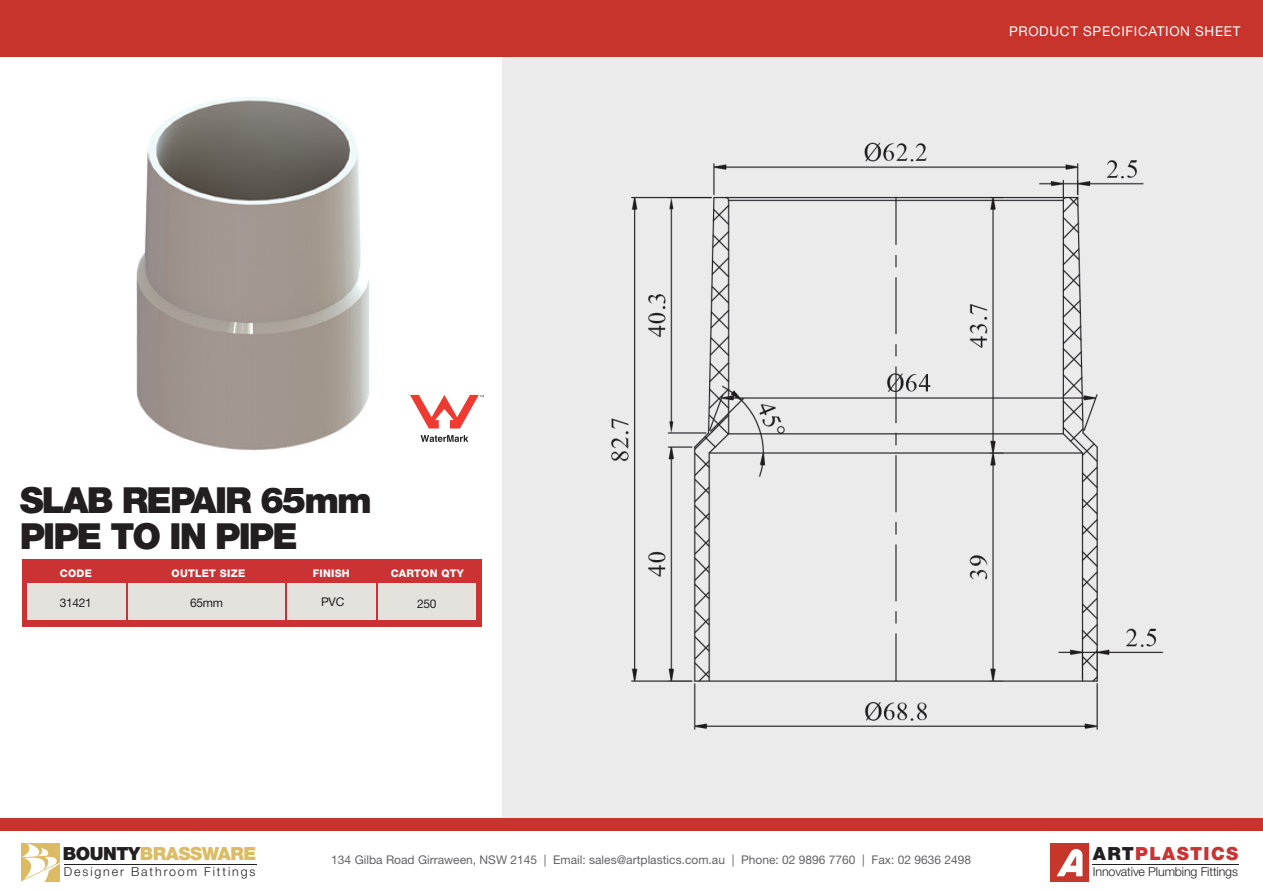
<style>
.page{position:relative;width:1263px;height:893px;background:#fff}
.page>*{position:absolute;margin:0;border:0;box-sizing:border-box;transform-origin:0 0}
.t1{font:900 36px "Helvetica Neue LT Std";letter-spacing:-.05em;color:#231f20}
.t2{font:900 18.15px "Helvetica Neue LT Std";letter-spacing:-.025em;color:#dbbb64}
.t3{font:900 18.15px "Helvetica Neue LT Std";letter-spacing:.075em;color:#cb3233}
.t4{font:13.5px "Helvetica Neue LT Std";letter-spacing:.05em;color:#fff}
.t5{font:300 12.45px "Helvetica Neue LT Std";letter-spacing:-.01em;color:#231f20}
.t6{font:300 12.45px "Helvetica Neue LT Std";letter-spacing:.15em;color:#231f20}
.t7{font:12px "Helvetica Neue LT Std";color:#636366}
.t8{font:12px "Helvetica Neue LT Std";letter-spacing:-.025em;color:#231f20}
.t9{font:800 10.5px "Helvetica Neue LT Std";letter-spacing:.025em;color:#fff}
.s1{color:#231f20}
</style>
<div class="page">
<img style="left:137px;top:97px;width:233px;height:354px">
<div style="left:502px;top:51px;width:761px;height:769px;background:#ebebec"></div>
<div style="left:0;top:0;width:1263px;height:57px;background:#c6342b"></div>
<img style="left:21px;top:843px;width:38px;height:38px">
<hr style="left:64px;top:864px;width:192px;height:1px;background:#231f20">
<img style="left:1050px;top:843px;width:38px;height:38px">
<hr style="left:1093px;top:864px;width:146px;height:1px;background:#231f20">
<div style="left:0;top:818px;width:1263px;height:13px;background:#c6342b"></div>
<div style="left:22px;top:559px;width:459px;height:67px;background:#cb3233"></div>
<div style="left:28px;top:584px;width:448px;height:36px;background:#e3e2dd"></div>
<hr style="left:126px;top:559px;width:1px;height:67px;background:#cb3233">
<hr style="left:285px;top:559px;width:1px;height:67px;background:#cb3233">
<hr style="left:377px;top:559px;width:1px;height:67px;background:#cb3233">
<svg style="left:421px;top:435px;width:47px;height:7px"></svg>
<svg style="left:410px;top:395px;width:74px;height:33px"></svg>
<img style="left:611px;top:142px;width:553px;height:588px">
<p class="t4" style="left:1009px;top:23px;width:233px">PRODUCT SPECIFICATION SHEET</p>
<p class="t1" style="left:20px;top:479px;width:354px">SLAB REPAIR 65mm</p>
<p class="t1" style="left:20px;top:515px;width:279px">PIPE TO IN PIPE</p>
<p class="t9" style="left:60px;top:567px;width:34px">CODE</p>
<p class="t9" style="left:172px;top:567px;width:75px">OUTLET SIZE</p>
<p class="t9" style="left:313px;top:567px;width:38px">FINISH</p>
<p class="t9" style="left:391px;top:567px;width:75px">CARTON QTY</p>
<p class="t8" style="left:60px;top:596px;width:34px">31421</p>
<p class="t8" style="left:190px;top:596px;width:34px">65mm</p>
<p class="t8" style="left:321px;top:595px;width:25px">PVC</p>
<p class="t8" style="left:417px;top:597px;width:21px">250</p>
<p class="t2" style="left:63px;top:842px;width:195px"><span class="s1">BOUNTY</span>BRASSWARE</p>
<p class="t6" style="left:64px;top:864px;width:193px">Designer Bathroom Fittings</p>
<p class="t7" style="left:331px;top:853px;width:641px">134 Gilba Road Girraween, NSW 2145 | Email: sales@artplastics.com.au | Phone: 02 9896 7760 | Fax: 02 9636 2498</p>
<p class="t3" style="left:1093px;top:842px;width:147px"><span class="s1">ART</span>PLASTICS</p>
<p class="t5" style="left:1093px;top:864px;width:147px">Innovative Plumbing Fittings</p>
</div>
